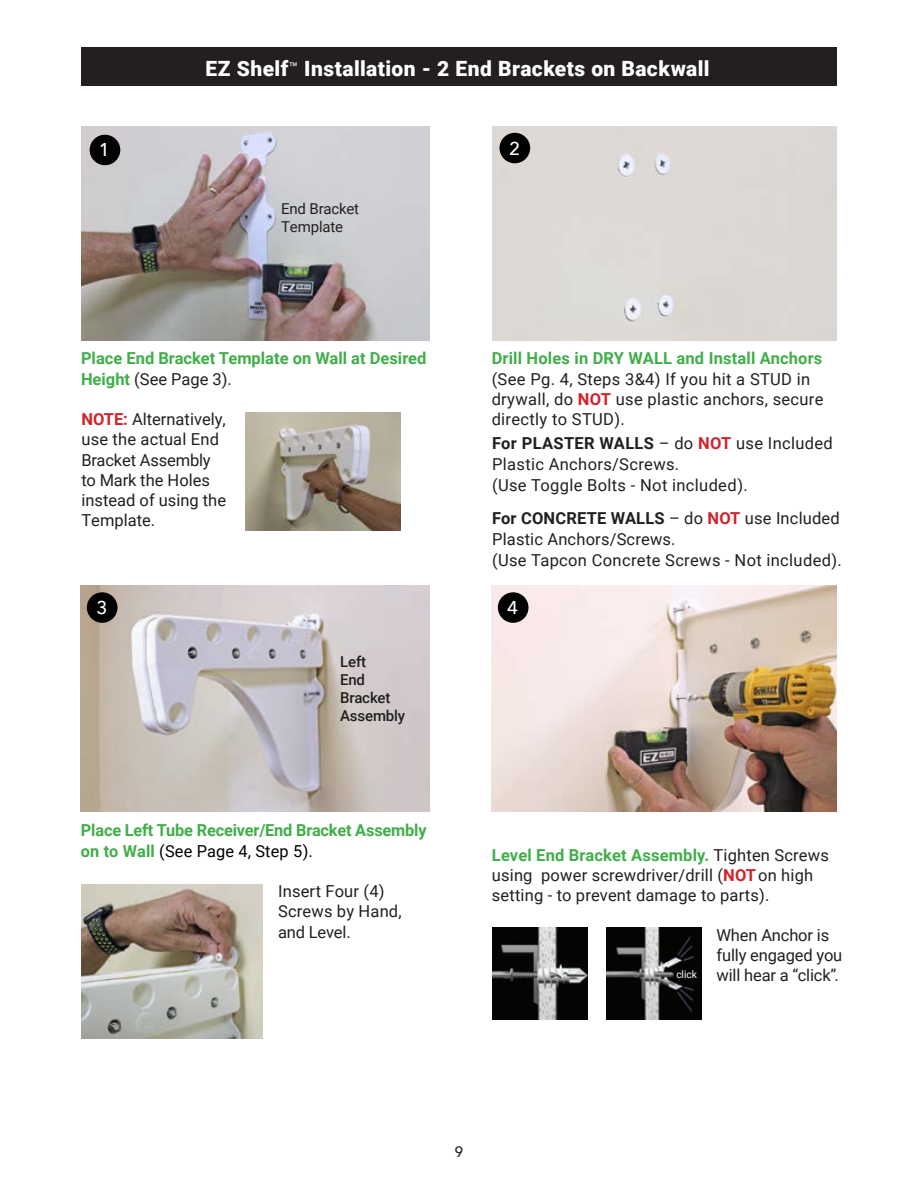
<style>
.page{position:relative;width:918px;height:1188px;background:#fff}
.page>*{position:absolute;margin:0;border:0;box-sizing:border-box;transform-origin:0 0}
.t1{font:900 21px "Roboto";letter-spacing:.02em;color:#fff}
.t2{font:500 18.6px "Avenir Next";color:#fff}
.t3{font:16.5px/20.2px "Roboto";letter-spacing:.01em;color:#231f20}
.t4{font:700 16.5px/20.2px "Roboto";color:#40ae49}
.t5{font:16.5px/20.2px "Roboto";letter-spacing:-.01em;color:#231f20}
.t6{font:500 15px "Roboto";letter-spacing:-.01em;color:#231f20}
.t7{font:15px "Roboto";letter-spacing:-.01em;color:#231f20}
.t8{font:500 15px "Avenir";color:#231f20}
.t9{font:10.35px "Roboto";letter-spacing:-.01em;color:#fff}
.s1{font-weight:400;font-size:15px}
.s2{font-weight:400;color:#231f20}
.s3{font-weight:700;color:#d1232a}
.s4{font-weight:400;color:#010101}
.s5{font-weight:700}
</style>
<div class="page">
<div style="left:81px;top:48px;width:756px;height:38px;background:#231f20"></div>
<img style="left:81px;top:126px;width:349px;height:214px">
<div style="left:90px;top:135px;width:30px;height:30px;background:#010101;border-radius:50%"></div>
<div style="left:492px;top:126px;width:345px;height:214px;background:#dcd9d4"></div>
<div style="left:499px;top:133px;width:31px;height:30px;background:#010101;border-radius:50%"></div>
<img style="left:81px;top:586px;width:349px;height:226px">
<div style="left:87px;top:592px;width:31px;height:31px;background:#010101;border-radius:50%"></div>
<img style="left:492px;top:586px;width:345px;height:226px">
<div style="left:498px;top:592px;width:31px;height:31px;background:#010101;border-radius:50%"></div>
<img style="left:246px;top:412px;width:155px;height:119px">
<img style="left:81px;top:884px;width:181px;height:155px">
<img style="left:492px;top:928px;width:95px;height:92px">
<img style="left:607px;top:928px;width:95px;height:92px">
<div style="left:675px;top:971px;width:23px;height:8px;background:#040503"></div>
<p class="t2" style="left:99px;top:134px;width:13px">1</p>
<p class="t1" style="left:205px;top:54px;width:506px">EZ Shelf<span class="s1">™</span> Installation - 2 End Brackets on Backwall</p>
<p class="t7" style="left:281px;top:198px;width:80px">End Bracket</p>
<p class="t7" style="left:281px;top:216px;width:64px">Template</p>
<p class="t2" style="left:509px;top:132px;width:13px">2</p>
<p class="t4" style="left:81px;top:348px;width:347px">Place End Bracket Template on Wall at Desired<br>Height <span class="s2">(See Page 3).</span></p>
<p class="t3" style="left:81px;top:409px;width:146px"><span class="s3">NOTE:</span> Alternatively,</p>
<p class="t3" style="left:81px;top:429px;width:139px">use the actual End</p>
<p class="t5" style="left:81px;top:449px;width:131px">Bracket Assembly</p>
<p class="t3" style="left:81px;top:469px;width:130px">to Mark the Holes</p>
<p class="t3" style="left:81px;top:490px;width:146px">instead of using the<br>Template.</p>
<p class="t2" style="left:96px;top:592px;width:13px">3</p>
<p class="t6" style="left:340px;top:651px;width:28px">Left</p>
<p class="t6" style="left:340px;top:669px;width:26px">End</p>
<p class="t6" style="left:340px;top:687px;width:52px">Bracket</p>
<p class="t6" style="left:340px;top:705px;width:67px">Assembly</p>
<p class="t4" style="left:81px;top:820px;width:347px">Place Left Tube Receiver/End Bracket Assembly on to Wall <span class="s4">(See Page 4, Step 5).</span></p>
<p class="t3" style="left:278px;top:881px;width:108px">Insert Four (4)</p>
<p class="t3" style="left:278px;top:901px;width:125px">Screws by Hand,</p>
<p class="t5" style="left:278px;top:921px;width:74px">and Level.</p>
<p class="t4" style="left:492px;top:348px;width:332px">Drill Holes in DRY WALL and Install Anchors</p>
<p class="t3" style="left:492px;top:368px;width:333px">(See Pg. 4, Steps 3&amp;4) If you hit a STUD in drywall, do <span class="s3">NOT</span> use plastic anchors, secure directly to STUD).</p>
<p class="t3" style="left:492px;top:432px;width:342px;line-height:21px"><span class="s5">For PLASTER WALLS</span> – do <span class="s3">NOT</span> use Included<br>Plastic Anchors/Screws.</p>
<p class="t3" style="left:492px;top:475px;width:257px">(Use Toggle Bolts - Not included).</p>
<p class="t3" style="left:492px;top:507px;width:349px;line-height:21px"><span class="s5">For CONCRETE WALLS</span> – do <span class="s3">NOT</span> use Included<br>Plastic Anchors/Screws.</p>
<p class="t3" style="left:492px;top:550px;width:351px">(Use Tapcon Concrete Screws - Not included).</p>
<p class="t2" style="left:507px;top:592px;width:13px">4</p>
<p class="t4" style="left:492px;top:844px;width:339px">Level End Bracket Assembly. <span class="s2">Tighten Screws</span></p>
<p class="t3" style="left:492px;top:864px;width:323px">using power screwdriver/drill (<span class="s3">NOT</span> on high setting - to prevent damage to parts).</p>
<p class="t9" style="left:676px;top:967px;width:22px">click</p>
<p class="t5" style="left:717px;top:924px;width:127px">When Anchor is fully engaged you will hear a “click”.</p>
<p class="t8" style="left:455px;top:1139px;width:10px">9</p>
</div>
